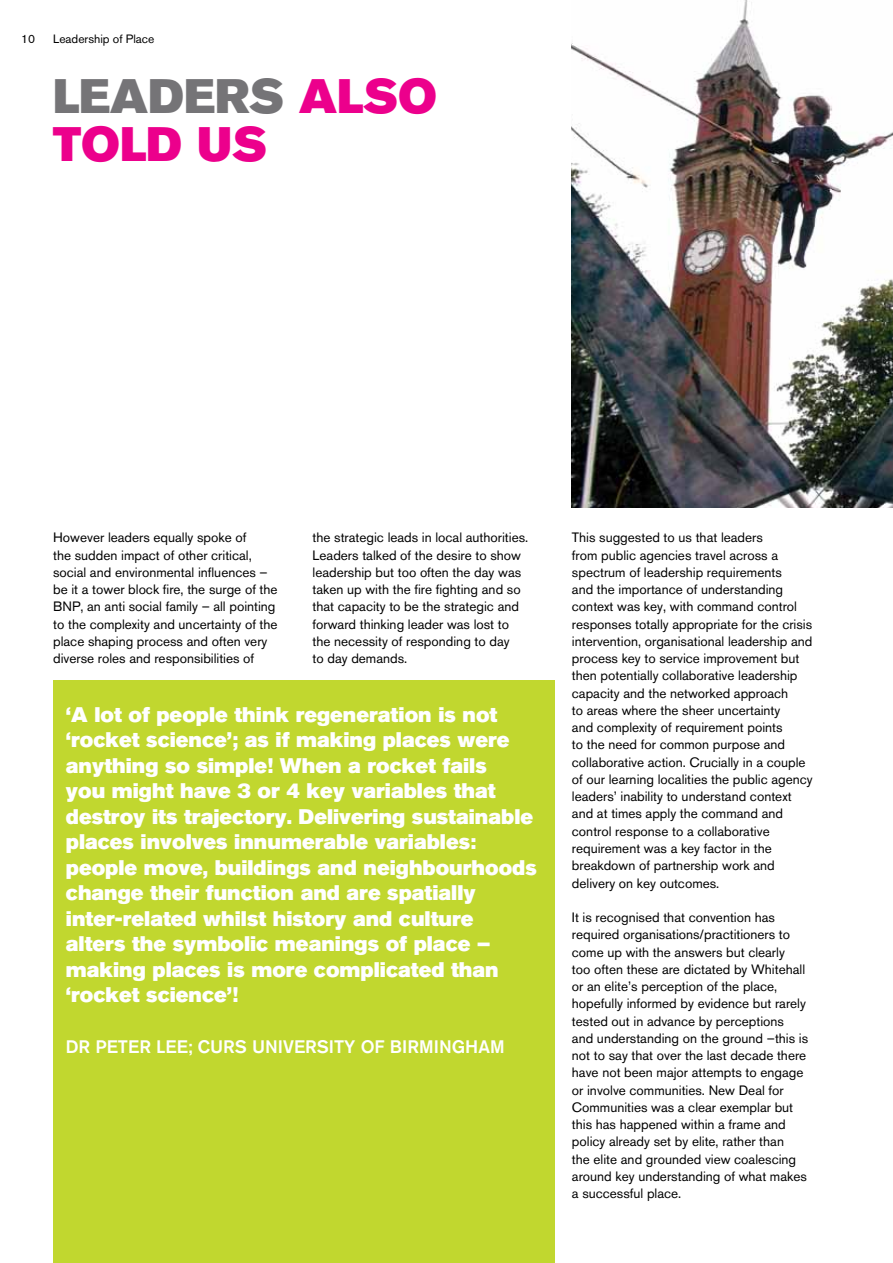
<style>
.page{position:relative;width:893px;height:1263px;background:#fff}
.page>*{position:absolute;margin:0;border:0;box-sizing:border-box;transform-origin:0 0}
.t1{font:48px/48px "Akzidenz Grotesk BQ Super";color:#ec008c}
.t2{font:21px/25.5px "Akzidenz Grotesk BQ Super";color:#fff}
.t3{font:500 18px "Akzidenz Grotesk BQ";color:#fff}
.t4{font:13.5px/17.2px "Akzidenz Grotesk BQ";color:#000}
.t5{font:12px "Akzidenz Grotesk BQ";color:#000}
.s1{color:#757477}
</style>
<div class="page">
<img style="left:572px;top:0;width:321px;height:508px">
<div style="left:53px;top:680px;width:502px;height:583px;background:#c1d72f"></div>
<p class="t5" style="left:21px;top:32px;width:15px">10</p>
<p class="t5" style="left:53px;top:32px;width:103px">Leadership of Place</p>
<h1 class="t1" style="left:53px;top:72px;width:348px"><span class="s1">leaders</span> ALSO told us</h1>
<p class="t4" style="left:53px;top:529px;width:226px">H owever leaders equally spoke of<br>the sudden impact of other critical, social and environmental influences – be it a tower block fire, the surge of the BN P, an anti social family – all pointing to the complexity and uncertainty of the place shaping process and often very diverse roles and responsibilities of</p>
<p class="t4" style="left:313px;top:529px;width:217px">the strategic leads in local authorities.<br>Leaders talked of the desire to show leadership but too often the day was taken up with the fire fighting and so that capacity to be the strategic and forward thinking leader was lost to the necessity of responding to day<br>to day demands.</p>
<p class="t4" style="left:572px;top:529px;width:242px">This suggested to us that leaders<br>from public agencies travel across a spectrum of leadership requirements<br>and the importance of understanding context was key, with command control responses totally appropriate for the crisis intervention, organisational leadership and process key to service improvement but then potentially collaborative leadership capacity and the networked approach<br>to areas where the sheer uncertainty<br>and complexity of requirement points<br>to the need for common purpose and collaborative action. Crucially in a couple of our learning localities the public agency leaders’ inability to understand context and at times apply the command and control response to a collaborative requirement was a key factor in the breakdown of partnership work and delivery on key outcomes.</p>
<p class="t4" style="left:572px;top:908px;width:238px">It is recognised that convention has required organisations/practitioners to come up with the answers but clearly<br>too often these are dictated by Whitehall or an elite’s perception of the place, hopefully informed by evidence but rarely tested out in advance by perceptions and understanding on the ground –this is not to say that over the last decade there have not been major attempts to engage or involve communities. New Deal for Communities was a clear exemplar but this has happened within a frame and policy already set by elite, rather than<br>the elite and grounded view coalescing around key understanding of what makes a successful place.</p>
<p class="t2" style="left:66px;top:702px;width:472px">‘A lot of people think regeneration is not ‘rocket science’; as if making places were anything so simple! When a rocket fails<br>you might have 3 or 4 key variables that destroy its trajectory. Delivering sustainable places involves innumerable variables: people move, buildings and neighbourhoods change their function and are spatially inter-related whilst history and culture alters the symbolic meanings of place – making places is more complicated than ‘rocket science’!</p>
<h3 class="t3" style="left:66px;top:1036px;width:53px">DR PETER</h3>
<h3 class="t3" style="left:156px;top:1036px;width:149px">LEE; CURS UNIVERSIT</h3>
<h3 class="t3" style="left:344px;top:1036px;width:71px">Y OF BIRMINGHAM</h3>
</div>
